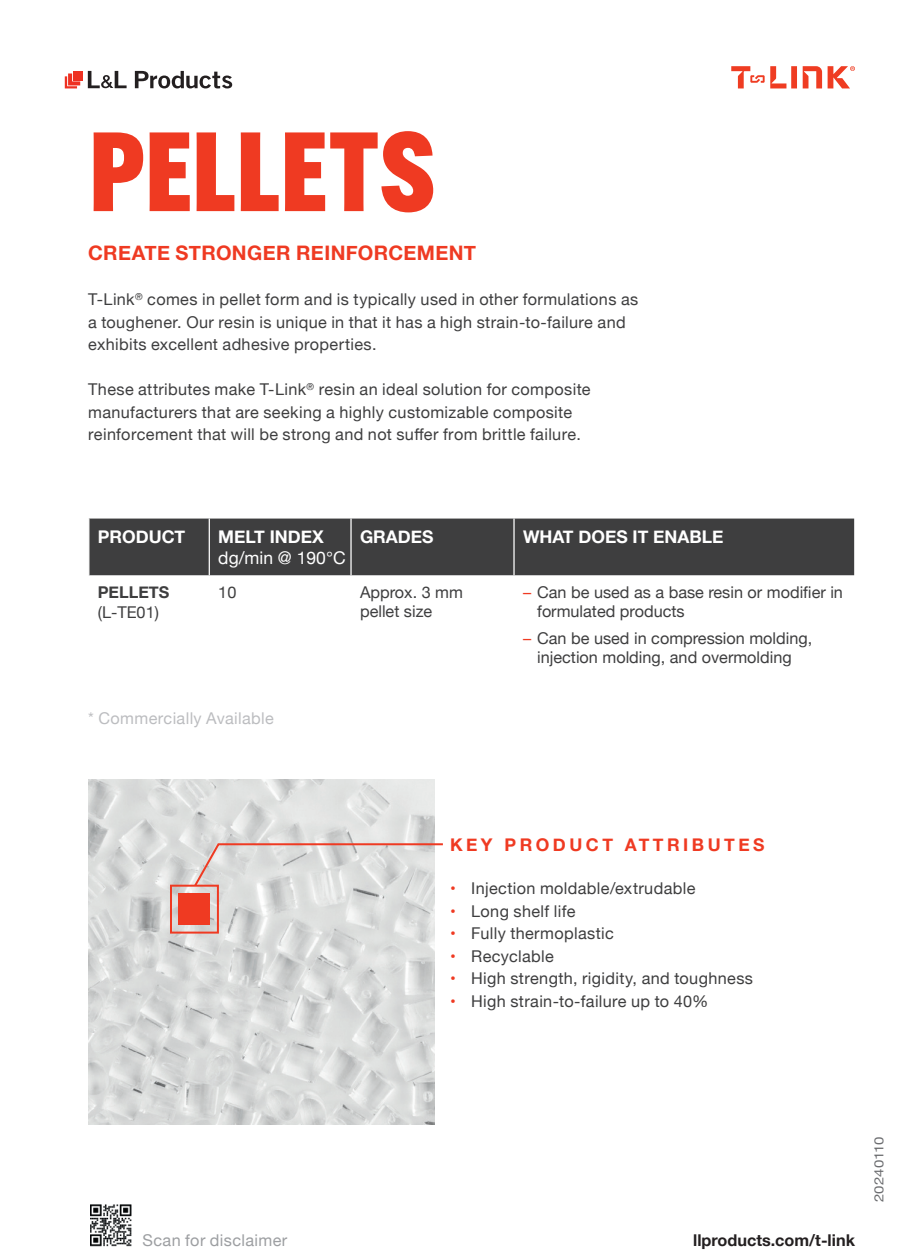
<style>
.page{position:relative;width:900px;height:1260px;background:#fff}
.page>*{position:absolute;margin:0;border:0;box-sizing:border-box;transform-origin:0 0}
.t1{font:800 110px "Alternate Gothic ATF";letter-spacing:.01em;color:#ef3a22}
.t2{font:700 20px "Helvetica Neue";letter-spacing:.015em;color:#ef3a22}
.t3{font:700 17.5px "Helvetica Neue";color:#fff}
.t4{font:700 17.5px "Helvetica Neue";letter-spacing:.2em;color:#ef3a22}
.t5{font:17.5px "Helvetica Neue";color:#fff}
.t6{font:16.25px/22.5px "Helvetica Neue";letter-spacing:.02em;color:#3e3e3f}
.t7{font:16.25px/19.5px "Helvetica Neue";color:#3e3e3f}
.t8{font:16.25px "Helvetica Neue";letter-spacing:.02em;color:#bcbdc0}
.t9{font:700 16.25px "Helvetica Neue";color:#231f20}
.t10{font:16.25px "Helvetica Neue";letter-spacing:.025em;color:#9d9fa2}
.t11{font:700 16.25px "Helvetica Neue";color:#3e3e3f}
.t12{font:12.75px "Helvetica Neue";color:#6c6d70;scale:1.17 1}
.s1{color:#ef3a22}
</style>
<div class="page">
<svg style="left:135px;top:71px;width:97px;height:17px"></svg>
<svg style="left:88px;top:71px;width:39px;height:17px"></svg>
<div style="left:74px;top:71px;width:9px;height:9px;background:#ee3122"></div>
<svg style="left:65px;top:74px;width:15px;height:14px"></svg>
<img style="left:90px;top:1204px;width:42px;height:43px">
<img style="left:88px;top:780px;width:347px;height:345px">
<svg style="left:192px;top:842px;width:251px;height:46px;background:#ddd6d4"></svg>
<div style="left:179px;top:893px;width:31px;height:32px;background:#ef3a22"></div>
<div style="left:170px;top:885px;width:49px;height:49px;border:2px solid #ef3a22"></div>
<div style="left:89px;top:519px;width:765px;height:56px;background:#3e3e3f"></div>
<hr style="left:209px;top:519px;width:1px;height:56px;background:#fff">
<hr style="left:350px;top:519px;width:2px;height:56px;background:#fff">
<hr style="left:513px;top:519px;width:2px;height:56px;background:#fff">
<svg style="left:731px;top:66px;width:124px;height:22px"></svg>
<h1 class="t1" style="left:89px;top:104px;width:347px">PELLETS</h1>
<p class="t2" style="left:88px;top:238px;width:389px">CREATE STRONGER REINFORCEMENT</p>
<p class="t6" style="left:88px;top:289px;width:552px">T-Link<sup>®</sup> comes in pellet form and is typically used in other formulations as a toughener. Our resin is unique in that it has a high strain-to-failure and exhibits excellent adhesive properties.</p>
<p class="t6" style="left:88px;top:379px;width:504px">These attributes make T-Link<sup>®</sup> resin an ideal solution for composite manufacturers that are seeking a highly customizable composite reinforcement that will be strong and not suffer from brittle failure.</p>
<p class="t3" style="left:98px;top:523px;width:89px">PRODUCT</p>
<p class="t3" style="left:218px;top:523px;width:107px">MELT INDEX</p>
<p class="t5" style="left:218px;top:545px;width:129px">dg/min @ 190°C</p>
<p class="t3" style="left:360px;top:523px;width:75px">GRADES</p>
<p class="t3" style="left:523px;top:523px;width:202px">WHAT DOES IT ENABLE</p>
<p class="t11" style="left:98px;top:580px;width:73px">PELLETS</p>
<p class="t6" style="left:98px;top:602px;width:63px">(L-TE01)</p>
<p class="t6" style="left:218px;top:582px;width:20px">10</p>
<p class="t7" style="left:360px;top:583px;width:104px">Approx. 3 mm pellet size</p>
<p class="t7" style="left:537px;top:583px;width:307px;text-indent:-14px"><span class="s1">–</span> Can be used as a base resin or modifier in formulated products</p>
<p class="t7" style="left:523px;top:629px;width:291px;text-align:center"><span class="s1">–</span> Can be used in compression molding, injection molding, and overmolding</p>
<p class="t8" style="left:88px;top:707px;width:187px">* Commercially Available</p>
<p class="t4" style="left:450px;top:831px;width:316px">KEY PRODUCT ATTRIBUTES</p>
<p class="t6" style="left:450px;top:878px;width:247px"><span class="s1">•</span> Injection moldable/extrudable</p>
<p class="t6" style="left:450px;top:901px;width:127px"><span class="s1">•</span> Long shelf life</p>
<p class="t6" style="left:450px;top:923px;width:165px"><span class="s1">•</span> Fully thermoplastic</p>
<p class="t6" style="left:450px;top:946px;width:105px"><span class="s1">•</span> Recyclable</p>
<p class="t6" style="left:450px;top:968px;width:305px"><span class="s1">•</span> High strength, rigidity, and toughness</p>
<p class="t6" style="left:450px;top:991px;width:260px"><span class="s1">•</span> High strain-to-failure up to 40%</p>
<p class="t10" style="left:143px;top:1228px;width:146px">Scan for disclaimer</p>
<p class="t9" style="left:693px;top:1227px;width:163px">llproducts.com/t-link</p>
<p class="t12" style="left:870px;top:1202px;width:58px;rotate:-90deg">20240110</p>
</div>
